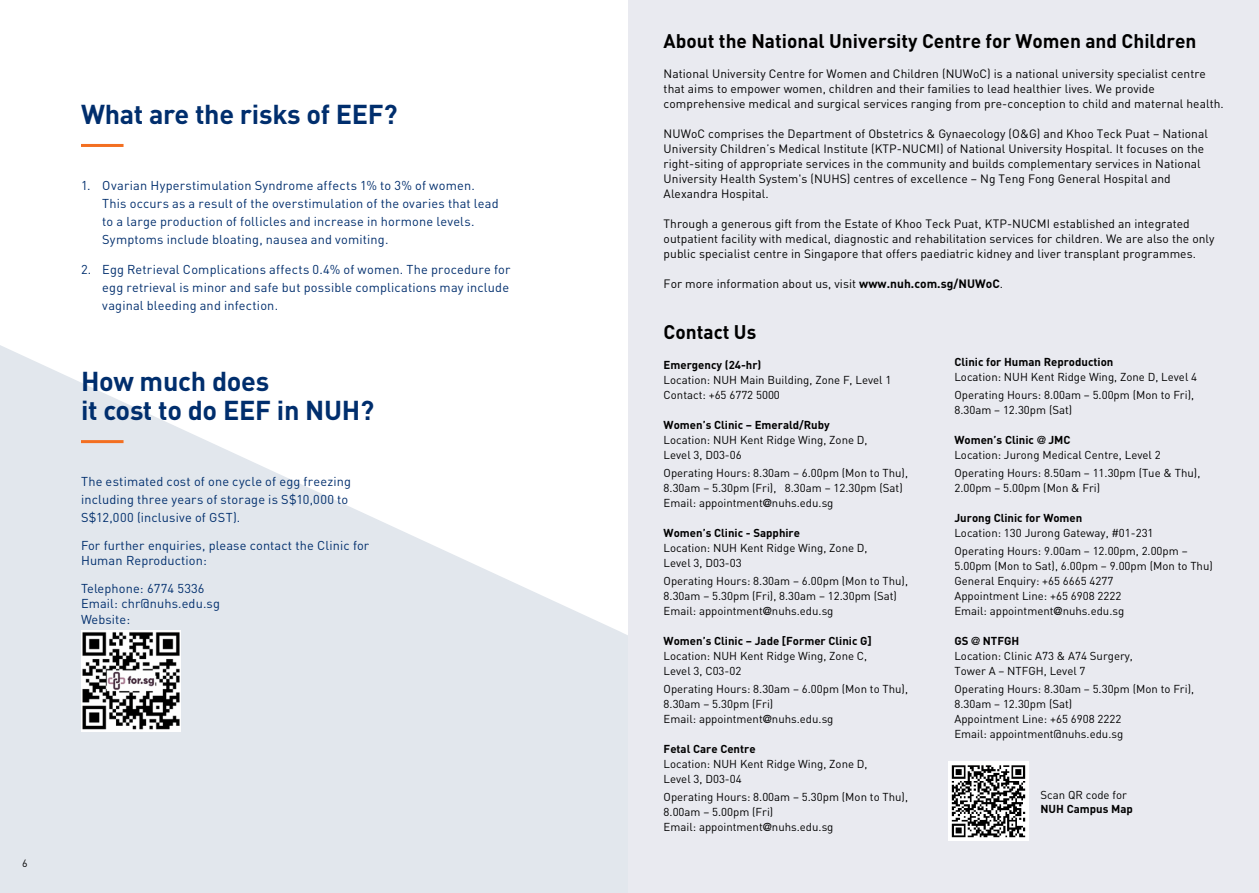
<style>
.page{position:relative;width:1259px;height:893px;background:#fff}
.page>*{position:absolute;margin:0;border:0;box-sizing:border-box;transform-origin:0 0}
.t1{font:700 27px/28.5px "DINOT";letter-spacing:-.01em;color:#002e6d}
.t2{font:700 19.5px "DINOT";color:#000}
.t3{font:12.75px/18px "DINOT";letter-spacing:.015em;color:#002e6d}
.t4{font:12.75px/15.3px "DIN";letter-spacing:.01em;color:#002e6d}
.t5{font:12px/15px "DINOT";letter-spacing:.005em;color:#000}
.t6{font:11.4px/15px "DINOT";color:#000}
.t7{font:700 11.4px "DINOT";color:#000}
.t8{font:10.5px "DIN";color:#000}
.s1{font-weight:700}
.s2{font-family:"DIN Alternate";font-weight:700}
.s3{font-family:"DIN Condensed";font-weight:700}
</style>
<div class="page">
<div style="left:0;top:0;width:629px;height:893px;background:#e2e7ed"></div>
<svg style="left:0;top:0;width:628px;height:635px;fill:#fff"></svg>
<div style="left:628px;top:0;width:631px;height:893px;background:#e9eaf0"></div>
<img style="left:949px;top:761px;width:79px;height:80px">
<hr style="left:81px;top:144px;width:43px;height:3px;background:#f36f21">
<hr style="left:81px;top:440px;width:43px;height:3px;background:#f36f21">
<img style="left:81px;top:630px;width:100px;height:101px">
<h1 class="t1" style="left:81px;top:98px;width:318px">What are the risks of EEF?</h1>
<p class="t3" style="left:102px;top:175px;width:398px;text-indent:-21px">1. Ovarian Hyperstimulation Syndrome affects 1% to 3% of women.<br>This occurs as a result of the overstimulation of the ovaries that lead to a large production of follicles and increase in hormone levels.<br>Symptoms include bloating, nausea and vomiting.</p>
<p class="t3" style="left:102px;top:260px;width:410px;text-align:justify;text-indent:-21px">2. Egg Retrieval Complications affects 0.4% of women. The procedure for egg retrieval is minor and safe but possible complications may include vaginal bleeding and infection.</p>
<h1 class="t1" style="left:81px;top:366px;width:295px">How much does<br>it cost to do EEF in NUH?</h1>
<p class="t3" style="left:81px;top:472px;width:271px">The estimated cost of one cycle of egg freezing including three years of storage is S$10,000 to<br>S$12,000 (inclusive of GST).</p>
<p class="t4" style="left:81px;top:537px;width:290px">For further enquiries, please contact the Clinic for<br>Human Reproduction:</p>
<p class="t4" style="left:81px;top:581px;width:140px">Telephone: 6774 5336<br>Email: chr@nuhs.edu.sg<br>Website:</p>
<p class="t8" style="left:22px;top:857px;width:7px">6</p>
<h2 class="t2" style="left:663px;top:28px;width:534px">About the National University Centre for Women and Children</h2>
<p class="t5" style="left:663px;top:66px;width:561px">National University Centre for Women and Children (NUWoC) is a national university specialist centre that aims to empower women, children and their families to lead healthier lives. We provide comprehensive medical and surgical services ranging from pre-conception to child and maternal health.</p>
<p class="t5" style="left:663px;top:126px;width:546px">NUWoC comprises the Department of Obstetrics &amp; Gynaecology (O&amp;G) and Khoo Teck Puat – National University Children’s Medical Institute (KTP-NUCMI) of National University Hospital. It focuses on the right-siting of appropriate services in the community and builds complementary services in National University Health System's (NUHS) centres of excellence – Ng Teng Fong General Hospital and Alexandra Hospital.</p>
<p class="t5" style="left:663px;top:216px;width:552px">Through a generous gift from the Estate of Khoo Teck Puat, KTP-NUCMI established an integrated outpatient facility with medical, diagnostic and rehabilitation services for children. We are also the only public specialist centre in Singapore that offers paediatric kidney and liver transplant programmes.</p>
<p class="t5" style="left:663px;top:276px;width:341px">For more information about us, visit <span class="s1">www.nuh.com.sg/NUWoC</span>.</p>
<h2 class="t2" style="left:663px;top:318px;width:94px">Contact Us</h2>
<p class="t7" style="left:663px;top:357px;width:99px">Emergency (24-hr)</p>
<p class="t6" style="left:663px;top:371px;width:229px">Location: NUH Main Building, Zone F, Level 1<br>Contact: +65 6772 5000</p>
<p class="t7" style="left:663px;top:417px;width:168px">Women’s Clinic – Emerald/Ruby</p>
<p class="t6" style="left:663px;top:431px;width:205px">Location: NUH Kent Ridge Wing, Zone D,<br>Level 3, D03-06</p>
<p class="t6" style="left:663px;top:464px;width:246px">Operating Hours: 8.30am – 6.00pm (Mon to Thu),<br>8.30am – 5.30pm (Fri), 8.30am – 12.30pm (Sat)<br>Email: appointment<span class="s2">@</span>nuhs.edu.sg</p>
<p class="t7" style="left:663px;top:525px;width:138px">Women’s Clinic - Sapphire</p>
<p class="t6" style="left:663px;top:540px;width:205px">Location: NUH Kent Ridge Wing, Zone D,<br>Level 3, D03-03</p>
<p class="t6" style="left:663px;top:573px;width:246px">Operating Hours: 8.30am – 6.00pm (Mon to Thu),<br>8.30am – 5.30pm (Fri), 8.30am – 12.30pm (Sat)<br>Email: appointment<span class="s2">@</span>nuhs.edu.sg</p>
<p class="t7" style="left:663px;top:633px;width:210px">Women’s Clinic – Jade [Former Clinic G]</p>
<p class="t6" style="left:663px;top:648px;width:205px">Location: NUH Kent Ridge Wing, Zone C,<br>Level 3, C03-02</p>
<p class="t6" style="left:663px;top:681px;width:246px">Operating Hours: 8.30am – 6.00pm (Mon to Thu),<br>8.30am – 5.30pm (Fri)<br>Email: appointment<span class="s2">@</span>nuhs.edu.sg</p>
<p class="t7" style="left:663px;top:741px;width:93px">Fetal Care Centre</p>
<p class="t6" style="left:663px;top:756px;width:205px">Location: NUH Kent Ridge Wing, Zone D,<br>Level 3, D03-04</p>
<p class="t6" style="left:663px;top:789px;width:246px">Operating Hours: 8.00am – 5.30pm (Mon to Thu),<br>8.00am – 5.00pm (Fri)<br>Email: appointment<span class="s2">@</span>nuhs.edu.sg</p>
<p class="t7" style="left:954px;top:354px;width:160px">Clinic for Human Reproduction</p>
<p class="t6" style="left:954px;top:368px;width:244px;line-height:18px">Location: NUH Kent Ridge Wing, Zone D, Level 4<br>Operating Hours: 8.00am – 5.00pm (Mon to Fri),</p>
<p class="t6" style="left:954px;top:402px;width:119px">8.30am – 12.30pm (Sat)</p>
<p class="t6" style="left:954px;top:432px;width:208px"><span class="s1">Women’s Clinic</span> <span class="s3">@</span> <span class="s1">JMC<br></span>Location: Jurong Medical Centre, Level 2</p>
<p class="t6" style="left:954px;top:465px;width:247px">Operating Hours: 8.50am – 11.30pm (Tue &amp; Thu),<br>2.00pm – 5.00pm (Mon &amp; Fri)</p>
<p class="t7" style="left:954px;top:510px;width:129px">Jurong Clinic for Women</p>
<p class="t6" style="left:954px;top:524px;width:235px;line-height:18px">Location: 130 Jurong Gateway, #01-231<br>Operating Hours: 9.00am – 12.00pm, 2.00pm –</p>
<p class="t6" style="left:954px;top:558px;width:260px">5.00pm (Mon to Sat), 6.00pm – 9.00pm (Mon to Thu)<br>General Enquiry: +65 6665 4277<br>Appointment Line: +65 6908 2222<br>Email: appointment<span class="s2">@</span>nuhs.edu.sg</p>
<p class="t6" style="left:954px;top:633px;width:180px"><span class="s1">GS</span> <span class="s2">@</span> <span class="s1">NTFGH<br></span>Location: Clinic A73 &amp; A74 Surgery,<br>Tower A – NTFGH, Level 7</p>
<p class="t6" style="left:954px;top:681px;width:241px">Operating Hours: 8.30am – 5.30pm (Mon to Fri), 8.30am – 12.30pm (Sat)<br>Appointment Line: +65 6908 2222<br>Email: appointment@nuhs.edu.sg</p>
<p class="t6" style="left:1040px;top:787px;width:88px">Scan QR code for</p>
<p class="t7" style="left:1040px;top:801px;width:94px">NUH Campus Map</p>
</div>
